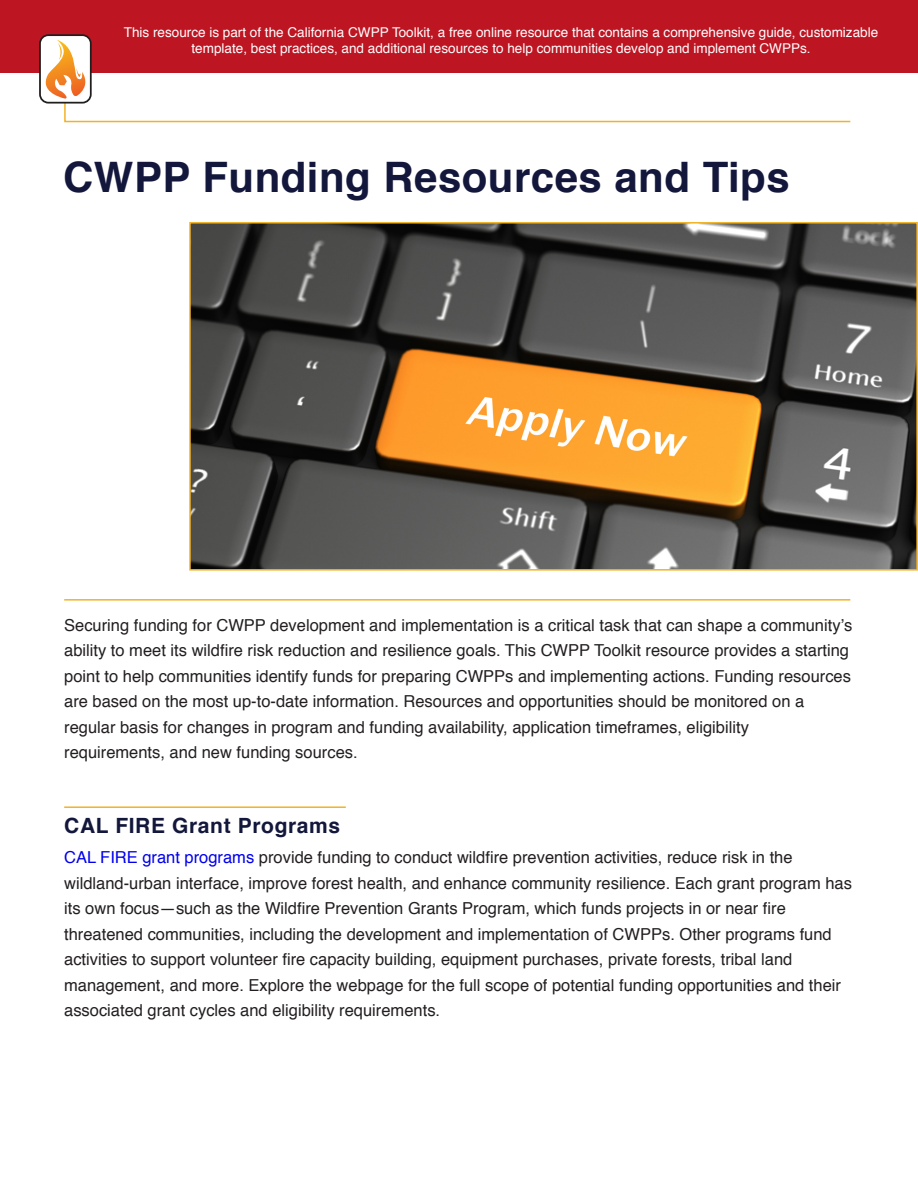
<style>
.page{position:relative;width:918px;height:1188px;background:#fff}
.page>*{position:absolute;margin:0;border:0;box-sizing:border-box;transform-origin:0 0}
.t1{font:700 42px "Helvetica";letter-spacing:.01em;color:#13173b}
.t2{font:700 21px "Helvetica";letter-spacing:.03em;color:#13173b}
.t3{font:16.5px/25.5px "Helvetica";color:#231f20}
.t4{font:13.5px/16.2px "Helvetica";color:#fff;text-align:center}
.s1{color:#00e}
</style>
<div class="page">
<div style="left:0;top:0;width:918px;height:72px;background:#be1523"></div>
<hr style="left:64px;top:599px;width:786px;height:2px;background:#f2b225">
<hr style="left:64px;top:806px;width:282px;height:2px;background:#f2b225">
<div style="left:40px;top:35px;width:51px;height:68px;background:#fff;border-radius:8px"></div>
<div style="left:39px;top:34px;width:53px;height:70px;border:2px solid #211e1e;border-radius:8px"></div>
<svg style="left:40px;top:40px;width:812px;height:83px"></svg>
<img style="left:192px;top:225px;width:723px;height:343px">
<div style="left:189px;top:222px;width:729px;height:349px;border:2px solid #f2b225"></div>
<p class="t4" style="left:124px;top:25px;width:756px">This resource is part of the California CWPP Toolkit, a free online resource that contains a comprehensive guide, customizable template, best practices, and additional resources to help communities develop and implement CWPPs.</p>
<p class="t1" style="left:63px;top:159px;width:728px">CWPP Funding Resources and Tips</p>
<p class="t3" style="left:64px;top:614px;width:790px">Securing funding for CWPP development and implementation is a critical task that can shape a community’s ability to meet its wildfire risk reduction and resilience goals. This CWPP Toolkit resource provides a starting point to help communities identify funds for preparing CWPPs and implementing actions. Funding resources are based on the most up-to-date information. Resources and opportunities should be monitored on a regular basis for changes in program and funding availability, application timeframes, eligibility requirements, and new funding sources.</p>
<p class="t2" style="left:64px;top:816px;width:278px">CAL FIRE Grant Programs</p>
<p class="t3" style="left:64px;top:846px;width:789px"><span class="s1">CAL FIRE grant programs</span> provide funding to conduct wildfire prevention activities, reduce risk in the wildland-urban interface, improve forest health, and enhance community resilience. Each grant program has its own focus—such as the Wildfire Prevention Grants Program, which funds projects in or near fire threatened communities, including the development and implementation of CWPPs. Other programs fund activities to support volunteer fire capacity building, equipment purchases, private forests, tribal land management, and more. Explore the webpage for the full scope of potential funding opportunities and their associated grant cycles and eligibility requirements.</p>
</div>
